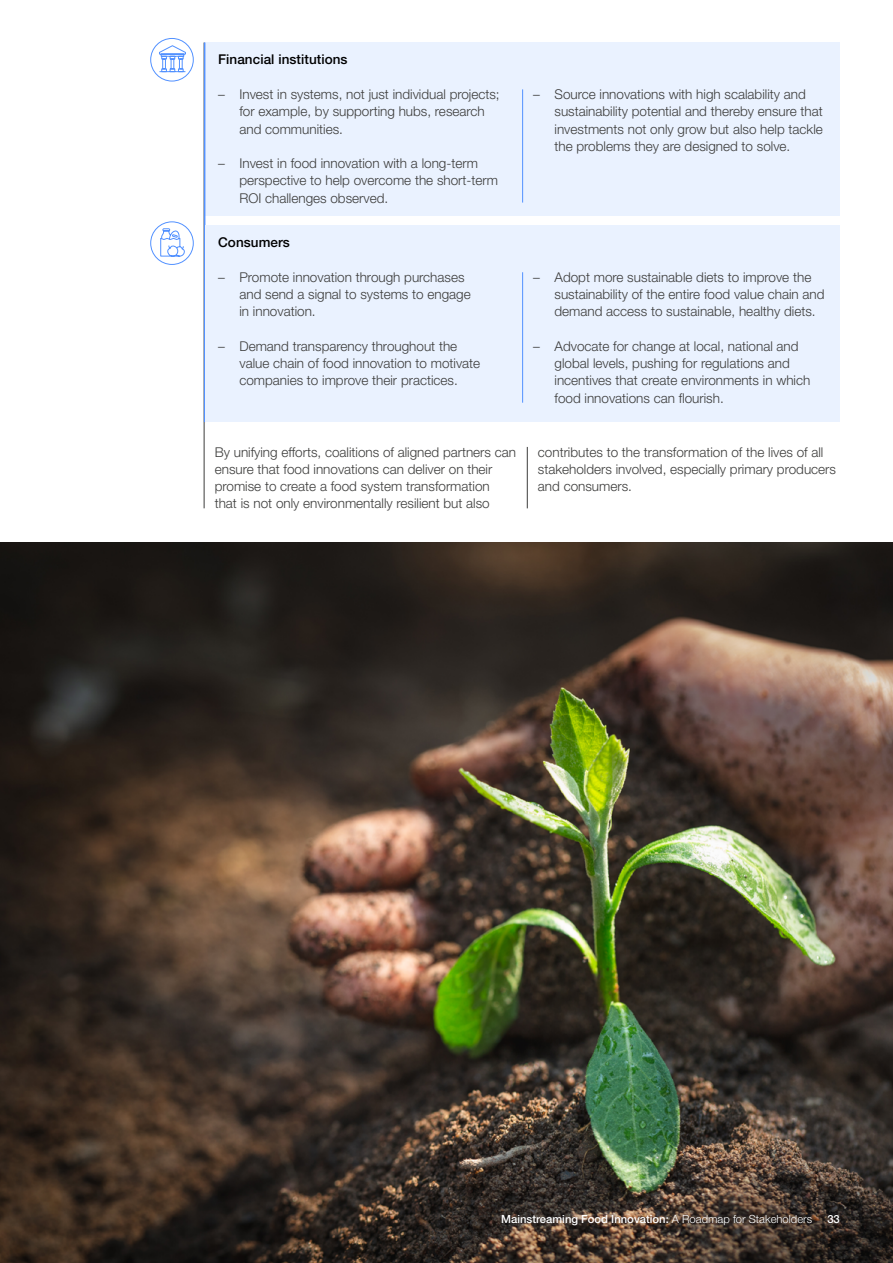
<style>
.page{position:relative;width:893px;height:1263px;background:#fff}
.page>*{position:absolute;margin:0;border:0;box-sizing:border-box;transform-origin:0 0}
.t1{font:300 13.5px/17.2px "Helvetica Neue LT Pro";color:#3c3c3b}
.t2{font:500 13.5px "Helvetica Neue LT Pro";letter-spacing:.005em;color:#000}
.t3{font:500 11.25px "Helvetica Neue LT Pro";color:#fff}
.s1{font-weight:300}
</style>
<div class="page">
<hr style="left:204px;top:43px;width:1px;height:465px;background:#3c3c3b">
<div style="left:205px;top:43px;width:635px;height:58px;background:#eaf2ff"></div>
<div style="left:205px;top:78px;width:635px;height:138px;background:#eaf2ff"></div>
<hr style="left:522px;top:89px;width:1px;height:114px;background:#5291ff">
<hr style="left:204px;top:43px;width:1px;height:379px;background:#5291ff">
<div style="left:205px;top:225px;width:635px;height:59px;background:#eaf2ff"></div>
<div style="left:205px;top:260px;width:635px;height:162px;background:#eaf2ff"></div>
<hr style="left:522px;top:272px;width:1px;height:131px;background:#5291ff">
<hr style="left:527px;top:447px;width:1px;height:61px;background:#3c3c3b">
<img style="left:0;top:543px;width:893px;height:720px">
<div style="left:151px;top:38px;width:42px;height:43px;border:1px solid #5291ff;border-radius:50%"></div>
<div style="left:151px;top:222px;width:42px;height:43px;border:1px solid #5291ff;border-radius:50%"></div>
<svg style="left:159px;top:45px;width:27px;height:27px"></svg>
<svg style="left:160px;top:228px;width:25px;height:29px"></svg>
<p class="t2" style="left:218px;top:51px;width:131px">Financial institutions</p>
<p class="t1" style="left:239px;top:85px;width:262px;text-indent:-21px">– Invest in systems, not just individual projects; for example, by supporting hubs, research and communities.</p>
<p class="t1" style="left:239px;top:154px;width:260px;text-indent:-21px">– Invest in food innovation with a long-term perspective to help overcome the short-term<br>ROI challenges observed.</p>
<p class="t2" style="left:218px;top:234px;width:73px">Consumers</p>
<p class="t1" style="left:239px;top:268px;width:233px;text-indent:-21px">– Promote innovation through purchases and send a signal to systems to engage in innovation.</p>
<p class="t1" style="left:239px;top:337px;width:242px;text-indent:-21px">– Demand transparency throughout the value chain of food innovation to motivate companies to improve their practices.</p>
<p class="t1" style="left:554px;top:85px;width:270px;text-indent:-21px">– Source innovations with high scalability and sustainability potential and thereby ensure that investments not only grow but also help tackle the problems they are designed to solve.</p>
<p class="t1" style="left:554px;top:268px;width:272px;text-indent:-21px">– Adopt more sustainable diets to improve the sustainability of the entire food value chain and demand access to sustainable, healthy diets.</p>
<p class="t1" style="left:554px;top:337px;width:257px;text-indent:-21px">– Advocate for change at local, national and global levels, pushing for regulations and incentives that create environments in which food innovations can flourish.</p>
<p class="t1" style="left:215px;top:443px;width:303px">By unifying efforts, coalitions of aligned partners can ensure that food innovations can deliver on their promise to create a food system transformation<br>that is not only environmentally resilient but also</p>
<p class="t1" style="left:538px;top:443px;width:300px">contributes to the transformation of the lives of all stakeholders involved, especially primary producers and consumers.</p>
<p class="t3" style="left:501px;top:1212px;width:312px">Mainstreaming Food Innovation: <span class="s1">A Roadmap for Stakeholders</span></p>
<p class="t3" style="left:827px;top:1212px;width:14px">33</p>
</div>
